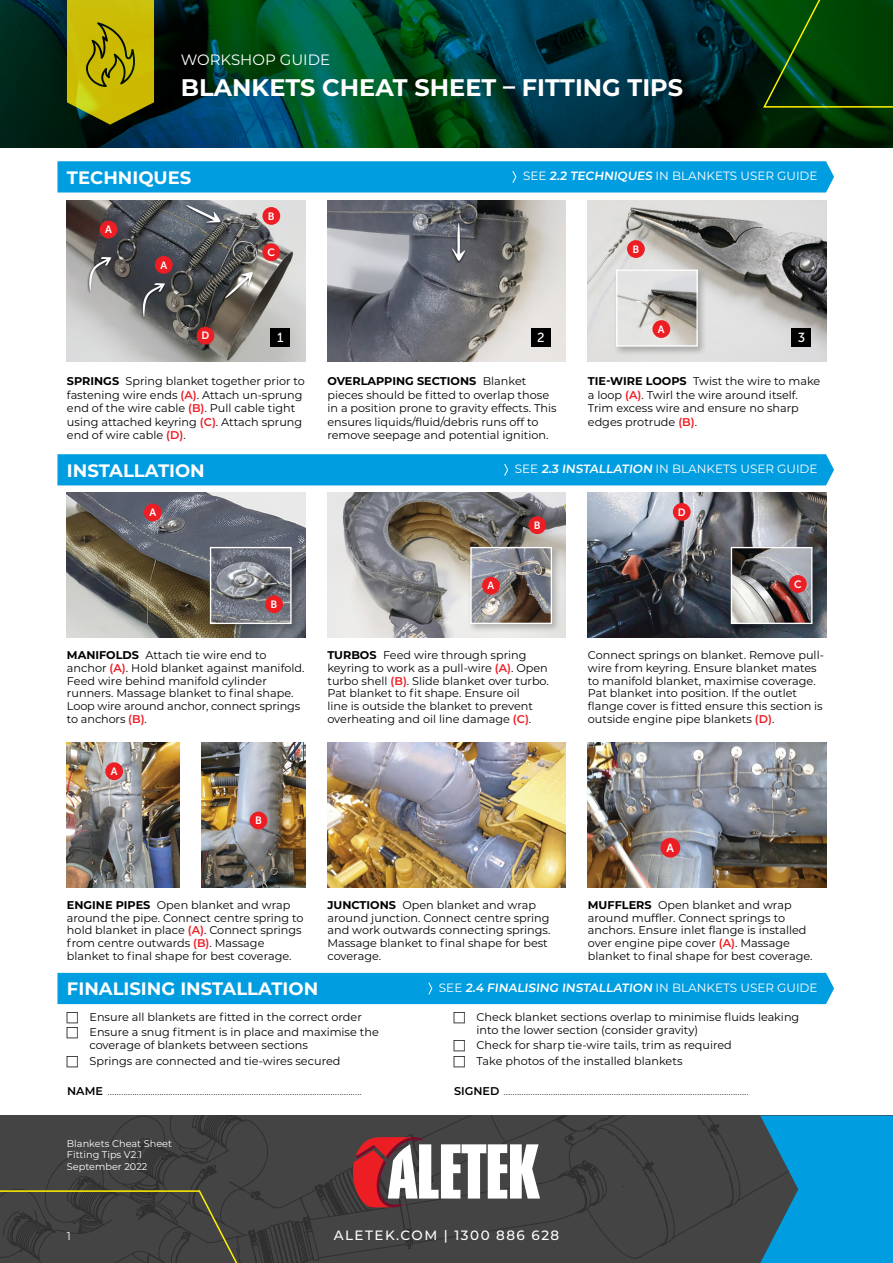
<style>
.page{position:relative;width:893px;height:1263px;background:#fff}
.page>*{position:absolute;margin:0;border:0;box-sizing:border-box;transform-origin:0 0}
.t1{font:700 24px "Montserrat";color:#fff}
.t2{font:700 18px "Montserrat";color:#fff}
.t3{font:15px "Montserrat";color:#fff}
.t4{font:500 13.5px "Montserrat";letter-spacing:.11em;color:#fff}
.t5{font:13.2px "Museo Sans 500";color:#fff}
.t6{font:12px "Montserrat";color:#fff}
.t7{font:600 12px "Montserrat";color:#fff}
.t8{font:11.7px "Museo Sans 700";color:#fff}
.t9{font:11.25px/12.8px "Montserrat";color:#000}
.t10{font:300 11.25px "Montserrat";color:#000}
.t11{font:11.25px "Montserrat";color:#fff}
.t12{font:10.65px "Museo Sans 700";color:#fff}
.t13{font:9.75px/11.7px "Montserrat";color:#fff}
.s1{font-weight:600}
.s2{font-weight:700}
.s3{font-weight:600;color:#ed1d24}
.s4{font-weight:400}
</style>
<div class="page">
<svg style="left:0;top:1115px;width:893px;height:148px;background:#45555e"></svg>
<img style="left:67px;top:200px;width:238px;height:162px">
<img style="left:327px;top:200px;width:239px;height:162px">
<img style="left:588px;top:200px;width:238px;height:162px">
<img style="left:67px;top:493px;width:238px;height:144px">
<img style="left:327px;top:493px;width:239px;height:144px">
<img style="left:588px;top:493px;width:238px;height:144px">
<img style="left:327px;top:743px;width:239px;height:144px">
<img style="left:588px;top:743px;width:238px;height:144px">
<img style="left:67px;top:743px;width:112px;height:144px">
<img style="left:202px;top:743px;width:103px;height:144px">
<div style="left:262px;top:243px;width:18px;height:18px;background:#ed1d24;border-radius:50%"></div>
<div style="left:262px;top:207px;width:18px;height:18px;background:#ed1d24;border-radius:50%"></div>
<div style="left:100px;top:221px;width:17px;height:17px;background:#ed1d24;border-radius:50%"></div>
<div style="left:155px;top:256px;width:18px;height:18px;background:#ed1d24;border-radius:50%"></div>
<div style="left:197px;top:327px;width:17px;height:18px;background:#ed1d24;border-radius:50%"></div>
<div style="left:223px;top:271px;width:31px;height:30px;background:#000;opacity:.6"></div>
<svg style="left:225px;top:272px;width:28px;height:26px"></svg>
<div style="left:87px;top:257px;width:26px;height:37px;background:#000;opacity:.6"></div>
<svg style="left:89px;top:257px;width:22px;height:34px"></svg>
<div style="left:141px;top:283px;width:25px;height:38px;background:#000;opacity:.6"></div>
<svg style="left:143px;top:283px;width:22px;height:34px"></svg>
<div style="left:184px;top:204px;width:38px;height:22px;background:#000;opacity:.6"></div>
<svg style="left:186px;top:205px;width:35px;height:18px"></svg>
<div style="left:450px;top:223px;width:16px;height:41px;background:#000;opacity:.6"></div>
<svg style="left:452px;top:223px;width:13px;height:38px"></svg>
<div style="left:531px;top:328px;width:20px;height:19px;background:#000"></div>
<div style="left:271px;top:328px;width:19px;height:19px;background:#000"></div>
<div style="left:792px;top:328px;width:19px;height:19px;background:#000"></div>
<div style="left:613px;top:267px;width:94px;height:89px;background:#000;opacity:.25"></div>
<img style="left:618px;top:271px;width:78px;height:74px">
<div style="left:616px;top:269px;width:82px;height:78px;border:1px solid #fff"></div>
<div style="left:652px;top:320px;width:18px;height:18px;background:#ed1d24;border-radius:50%"></div>
<div style="left:627px;top:240px;width:18px;height:18px;background:#ed1d24;border-radius:50%"></div>
<div style="left:144px;top:504px;width:18px;height:17px;background:#ed1d24;border-radius:50%"></div>
<div style="left:207px;top:544px;width:94px;height:89px;background:#000;opacity:.25"></div>
<img style="left:212px;top:549px;width:78px;height:73px">
<div style="left:210px;top:547px;width:82px;height:77px;border:1px solid #fff"></div>
<div style="left:265px;top:595px;width:18px;height:18px;background:#ed1d24;border-radius:50%"></div>
<div style="left:468px;top:544px;width:94px;height:89px;background:#000;opacity:.25"></div>
<img style="left:472px;top:549px;width:78px;height:73px">
<div style="left:470px;top:547px;width:82px;height:77px;border:1px solid #fff"></div>
<div style="left:482px;top:577px;width:18px;height:18px;background:#ed1d24;border-radius:50%"></div>
<div style="left:528px;top:516px;width:18px;height:18px;background:#ed1d24;border-radius:50%"></div>
<div style="left:673px;top:503px;width:18px;height:18px;background:#ed1d24;border-radius:50%"></div>
<div style="left:728px;top:544px;width:94px;height:89px;background:#000;opacity:.25"></div>
<img style="left:733px;top:549px;width:77px;height:73px">
<div style="left:731px;top:547px;width:81px;height:77px;border:1px solid #fff"></div>
<div style="left:789px;top:575px;width:18px;height:18px;background:#ed1d24;border-radius:50%"></div>
<div style="left:105px;top:762px;width:18px;height:18px;background:#ed1d24;border-radius:50%"></div>
<div style="left:250px;top:812px;width:17px;height:17px;background:#ed1d24;border-radius:50%"></div>
<div style="left:660px;top:838px;width:20px;height:19px;background:#ed1d24;border-radius:50%"></div>
<svg style="left:0;top:0;width:893px;height:147px;background:#003931"></svg>
<svg style="left:762px;top:0;width:131px;height:108px;background:#064406"></svg>
<svg style="left:67px;top:0;width:87px;height:125px;background:#aea406"></svg>
<div style="left:57px;top:161px;width:777px;height:31px;background:#009de1"></div>
<div style="left:57px;top:454px;width:777px;height:31px;background:#009de1"></div>
<div style="left:57px;top:973px;width:777px;height:31px;background:#009de1"></div>
<h3 class="t3" style="left:181px;top:50px;width:151px">WORKSHOP GUIDE</h3>
<h1 class="t1" style="left:181px;top:70px;width:504px">BLANKETS CHEAT SHEET – FITTING TIPS</h1>
<h2 class="t2" style="left:67px;top:164px;width:126px">TECHNIQUES</h2>
<p class="t12" style="left:105px;top:224px;width:8px">A</p>
<p class="t12" style="left:160px;top:259px;width:8px">A</p>
<p class="t12" style="left:268px;top:210px;width:8px">B</p>
<p class="t12" style="left:267px;top:246px;width:9px">C</p>
<p class="t6" style="left:523px;top:168px;width:296px">SEE <span class="s1">2.2 TECHNIQUES</span> IN BLANKETS USER GUIDE</p>
<p class="t12" style="left:632px;top:243px;width:8px">B</p>
<p class="t12" style="left:658px;top:323px;width:8px">A</p>
<p class="t12" style="left:202px;top:330px;width:9px">D</p>
<p class="t9" style="left:67px;top:374px;width:239px;line-height:13.5px"><span class="s2">SPRINGS</span> Spring blanket together prior to fastening wire ends <span class="s3">(A)</span>. Attach un-sprung end of the wire cable <span class="s3">(B)</span>. Pull cable tight using attached keyring <span class="s3">(C)</span>. Attach sprung end of wire cable <span class="s3">(D)</span>.</p>
<p class="t9" style="left:327px;top:374px;width:231px;line-height:13.5px"><span class="s2">OVERLAPPING SECTIONS</span> Blanket pieces should be fitted to overlap those in a position prone to gravity effects. This ensures liquids/fluid/debris runs off to remove seepage and potential ignition.</p>
<p class="t9" style="left:588px;top:374px;width:234px;line-height:13.5px"><span class="s2">TIE-WIRE LOOPS</span> Twist the wire to make a loop <span class="s3">(A)</span>. Twirl the wire around itself.<br>Trim excess wire and ensure no sharp edges protrude <span class="s3">(B)</span>.</p>
<p class="t5" style="left:277px;top:330px;width:8px">1</p>
<p class="t5" style="left:537px;top:330px;width:9px">2</p>
<p class="t5" style="left:798px;top:330px;width:9px">3</p>
<h2 class="t2" style="left:67px;top:457px;width:139px">INSTALLATION</h2>
<p class="t12" style="left:149px;top:507px;width:8px">A</p>
<p class="t12" style="left:271px;top:598px;width:8px">B</p>
<p class="t12" style="left:488px;top:580px;width:8px">A</p>
<p class="t6" style="left:515px;top:461px;width:304px">SEE <span class="s1">2.3 INSTALLATION</span> IN BLANKETS USER GUIDE</p>
<p class="t12" style="left:534px;top:519px;width:8px">B</p>
<p class="t12" style="left:678px;top:506px;width:9px">D</p>
<p class="t12" style="left:794px;top:578px;width:9px">C</p>
<p class="t9" style="left:67px;top:648px;width:239px"><span class="s2">MANIFOLDS</span> Attach tie wire end to anchor <span class="s3">(A)</span>. Hold blanket against manifold.<br>Feed wire behind manifold cylinder runners. Massage blanket to final shape.<br>Loop wire around anchor, connect springs to anchors <span class="s3">(B)</span>.</p>
<p class="t9" style="left:327px;top:648px;width:223px"><span class="s2">TURBOS</span> Feed wire through spring keyring to work as a pull-wire <span class="s3">(A)</span>. Open turbo shell <span class="s3">(B)</span>. Slide blanket over turbo.<br>Pat blanket to fit shape. Ensure oil<br>line is outside the blanket to prevent overheating and oil line damage <span class="s3">(C)</span>.</p>
<p class="t9" style="left:588px;top:648px;width:238px">Connect springs on blanket. Remove pull&shy;wire from keyring. Ensure blanket mates to manifold blanket, maximise coverage.<br>Pat blanket into position. If the outlet flange cover is fitted ensure this section is outside engine pipe blankets <span class="s3">(D)</span>.</p>
<p class="t12" style="left:111px;top:765px;width:8px">A</p>
<p class="t12" style="left:255px;top:815px;width:8px">B</p>
<p class="t8" style="left:667px;top:841px;width:9px">A</p>
<p class="t9" style="left:67px;top:898px;width:238px"><span class="s2">ENGINE PIPES</span> Open blanket and wrap around the pipe. Connect centre spring to hold blanket in place <span class="s3">(A)</span>. Connect springs from centre outwards <span class="s3">(B)</span>. Massage blanket to final shape for best coverage.</p>
<p class="t9" style="left:327px;top:898px;width:225px"><span class="s2">JUNCTIONS</span> Open blanket and wrap around junction. Connect centre spring and work outwards connecting springs.<br>Massage blanket to final shape for best coverage.</p>
<p class="t9" style="left:588px;top:898px;width:226px"><span class="s2">MUFFLERS</span> Open blanket and wrap around muffler. Connect springs to anchors. Ensure inlet flange is installed over engine pipe cover <span class="s3">(A)</span>. Massage blanket to final shape for best coverage.</p>
<h2 class="t2" style="left:67px;top:976px;width:253px">FINALISING INSTALLATION</h2>
<p class="t9" style="left:89px;top:1009px;width:291px;line-height:15.3px">Ensure all blankets are fitted in the correct order<br>Ensure a snug fitment is in place and maximise the</p>
<p class="t9" style="left:89px;top:1037px;width:252px;line-height:15.3px">coverage of blankets between sections<br>Springs are connected and tie-wires secured</p>
<p class="t7" style="left:439px;top:979px;width:380px"><span class="s4">S E E</span> 2.4 FINALISING INSTALLATION <span class="s4">I N B LA N K ETS U S E R G U I D E</span></p>
<p class="t9" style="left:476px;top:1010px;width:324px;line-height:13.2px">Check blanket sections overlap to minimise fluids leaking into the lower section (consider gravity)</p>
<p class="t9" style="left:476px;top:1037px;width:257px;line-height:15.3px">Check for sharp tie-wire tails, trim as required<br>Take photos of the installed blankets</p>
<p class="t10" style="left:67px;top:1083px;width:296px"><span class="s1">NAME</span> .................................................................................................................</p>
<p class="t10" style="left:454px;top:1083px;width:296px"><span class="s1">SIGNED</span> .............................................................................................................</p>
<p class="t13" style="left:67px;top:1137px;width:107px">Blankets Cheat Sheet<br>Fitting Tips V2.1<br>September 2022</p>
<p class="t11" style="left:67px;top:1228px;width:6px">1</p>
<p class="t4" style="left:334px;top:1225px;width:227px">ALETEK.COM | 1300 886 628</p>
</div>
